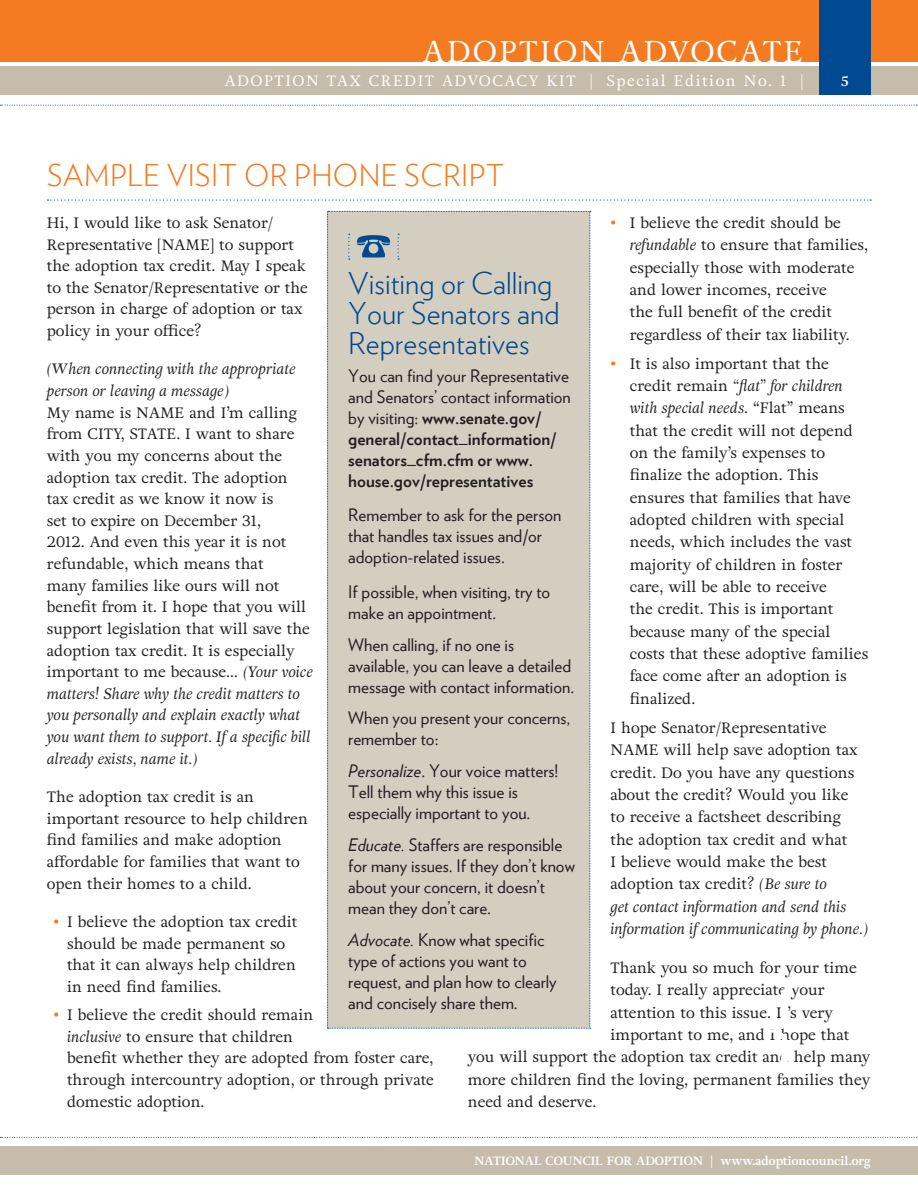
<style>
.page{position:relative;width:918px;height:1188px;background:#fff}
.page>*{position:absolute;margin:0;border:0;box-sizing:border-box;transform-origin:0 0}
.Body_Text{font:92.7px "Adriane Text";color:#fff}
.About_the_Author_Hea{font:300 30px/30px "Verlag";color:#014990}
.Subhead_-_ORANGE_wit{font:300 30px "Verlag";letter-spacing:.015em;color:#f47b21}
.t1{font:30px "Adriane Text";letter-spacing:.07em;color:#fff}
.Body_Text-2{font:17.25px/21px "Verlag";color:#231f20}
.Body_Text-3{font:700 17.25px/21px "Verlag";color:#231f20}
.Body_Text-4{font:15px/21.6px "Adriane Text";color:#231f20}
.t2{font:15px "Adriane Text";letter-spacing:.1em;color:#fff}
.t3{font:700 13.5px "Adriane Text";color:#fff}
.t4{font:700 12px "Adriane Text";color:#fff}
.s1{font-style:italic}
.s2{font-family:"Verlag";color:#f47b21}
.s3{font-weight:400}
</style>
<div class="page">
<div style="left:0;top:0;width:918px;height:62px;background:#f47b21"></div>
<div style="left:0;top:66px;width:918px;height:29px;background:#c5bcab"></div>
<div style="left:0;top:1146px;width:918px;height:28px;background:#c5bcab"></div>
<svg style="left:0;top:105px;width:918px;height:1px"></svg>
<svg style="left:0;top:1137px;width:918px;height:1px"></svg>
<div style="left:819px;top:0;width:52px;height:94px;background:#014990"></div>
<svg style="left:47px;top:199px;width:824px;height:2px"></svg>
<div style="left:327px;top:211px;width:264px;height:818px;background:#d4cec1"></div>
<h2 class="t1" style="left:423px;top:33px;width:382px">ADOPTION ADVOCATE</h2>
<p class="t2" style="left:225px;top:72px;width:580px">ADOPTION TAX CREDIT ADVOCACY KIT | Special Edition No. 1 |</p>
<p class="t3" style="left:841px;top:73px;width:9px">5</p>
<p class="Subhead_-_ORANGE_wit" style="left:47px;top:153px;width:459px">SAMPLE VISIT OR PHONE SCRIPT</p>
<p class="Body_Text-4" style="left:47px;top:212px;width:263px">Hi, I would like to ask Senator/<br>Representative [NAME] to support the adoption tax credit. May I speak to the Senator/Representative or the person in charge of adoption or tax policy in your office?</p>
<p class="Body_Text-4" style="left:47px;top:359px;width:268px"><span class="s1">(When connecting with the appropriate person or leaving a message)<br></span>My name is NAME and I’m calling from CITY, STATE. I want to share with you my concerns about the adoption tax credit. The adoption<br>tax credit as we know it now is<br>set to expire on December 31,<br>2012. And even this year it is not refundable, which means that<br>many families like ours will not benefit from it. I hope that you will support legislation that will save the adoption tax credit. It is especially important to me because… <span class="s1">(Your voice matters! Share why the credit matters to you personally and explain exactly what you want them to support. If a specific bill already exists, name it.)</span></p>
<p class="Body_Text-4" style="left:47px;top:786px;width:263px">The adoption tax credit is an important resource to help children find families and make adoption affordable for families that want to open their homes to a child.</p>
<p class="Body_Text-4" style="left:67px;top:911px;width:232px;text-indent:-14px"><span class="s2">•</span> I believe the adoption tax credit should be made permanent so that it can always help children in need find families.</p>
<p class="Body_Text-4" style="left:67px;top:1004px;width:368px;text-indent:-14px"><span class="s2">•</span> I believe the credit should remain<br><span class="s1">inclusive</span> to ensure that children<br>benefit whether they are adopted from foster care, through intercountry adoption, or through private domestic adoption.</p>
<p class="Body_Text-4" style="left:630px;top:212px;width:240px;line-height:22.4px;text-indent:-19px"><span class="s2">•</span> I believe the credit should be <span class="s1">refundable</span> to ensure that families, especially those with moderate and lower incomes, receive<br>the full benefit of the credit regardless of their tax liability.</p>
<p class="Body_Text-4" style="left:630px;top:352px;width:240px;line-height:22.4px;text-indent:-19px"><span class="s2">•</span> It is also important that the credit remain <span class="s1">“flat” for children with special needs</span>. “Flat” means that the credit will not depend on the family’s expenses to finalize the adoption. This ensures that families that have adopted children with special needs, which includes the vast majority of children in foster care, will be able to receive<br>the credit. This is important because many of the special costs that these adoptive families face come after an adoption is finalized.</p>
<p class="Body_Text-4" style="left:610px;top:717px;width:259px;line-height:22.4px">I hope Senator/Representative NAME will help save adoption tax credit. Do you have any questions about the credit? Would you like<br>to receive a factsheet describing<br>the adoption tax credit and what<br>I believe would make the best adoption tax credit? <span class="s1">(Be sure to<br>get contact information and send this information if communicating by phone.)</span></p>
<p class="Body_Text-4" style="left:610px;top:957px;width:248px">Thank you so much for your time</p>
<p class="Body_Text-4" style="left:610px;top:979px;width:216px">today. I really appreciate your</p>
<p class="Body_Text-4" style="left:610px;top:1002px;width:224px">attention to this issue. It’s very</p>
<p class="Body_Text-4" style="left:610px;top:1024px;width:240px">important to me, and I hope that</p>
<p class="Body_Text-4" style="left:468px;top:1046px;width:404px">you will support the adoption tax credit and help many</p>
<p class="Body_Text-4" style="left:468px;top:1069px;width:404px">more children find the loving, permanent families they</p>
<p class="Body_Text-4" style="left:468px;top:1091px;width:130px">need and deserve.</p>
<p class="About_the_Author_Hea" style="left:348px;top:267px;width:213px">Visiting or Calling<br>Your Senators and<br>Representatives</p>
<p class="Body_Text-3" style="left:348px;top:364px;width:224px"><span class="s3">You can find your Representative and Senators’ contact information by visiting:</span> www.senate.gov/ general/contact_information/ senators_cfm.cfm or www. house.gov/representatives</p>
<p class="Body_Text-2" style="left:348px;top:504px;width:215px">Remember to ask for the person that handles tax issues and/or adoption-related issues.</p>
<p class="Body_Text-2" style="left:348px;top:580px;width:204px">If possible, when visiting, try to make an appointment.</p>
<p class="Body_Text-2" style="left:348px;top:633px;width:227px">When calling, if no one is available, you can leave a detailed message with contact information.</p>
<p class="Body_Text-2" style="left:348px;top:707px;width:224px">When you present your concerns, remember to:</p>
<p class="Body_Text-2" style="left:348px;top:760px;width:212px"><span class="s1">Personalize</span>. Your voice matters!<br>Tell them why this issue is especially important to you.</p>
<p class="Body_Text-2" style="left:348px;top:833px;width:228px"><span class="s1">Educate.</span> Staffers are responsible for many issues. If they don’t know about your concern, it doesn’t mean they don’t care.</p>
<p class="Body_Text-2" style="left:348px;top:928px;width:210px"><span class="s1">Advocate.</span> Know what specific type of actions you want to request, and plan how to clearly and concisely share them.</p>
<p class="Body_Text" style="left:765px;top:965px;width:43px">{</p>
<p class="t4" style="left:474px;top:1153px;width:398px">NATIONAL COUNCIL FOR ADOPTION | www.adoptioncouncil.org</p>
</div>
